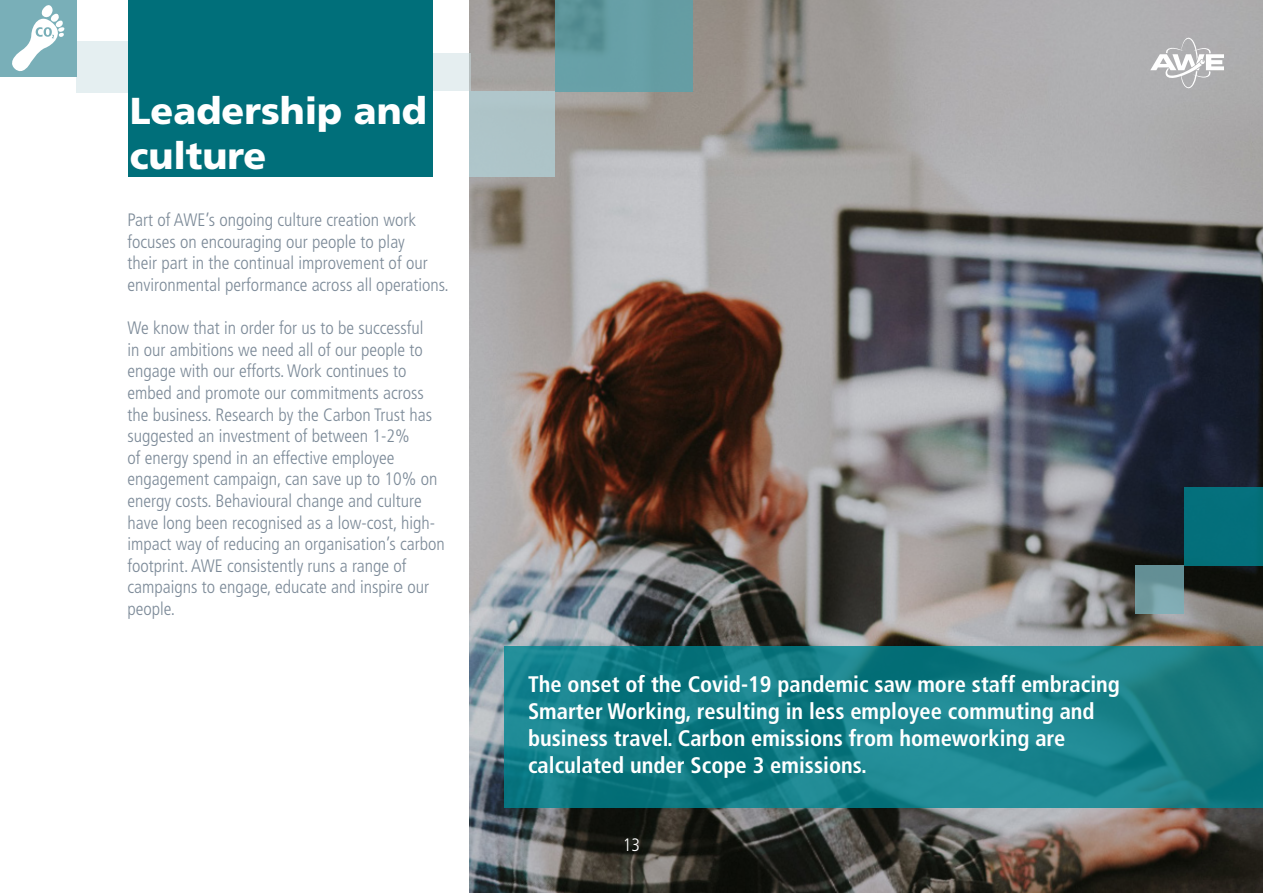
<style>
.page{position:relative;width:1263px;height:893px;background:#fff}
.page>*{position:absolute;margin:0;border:0;box-sizing:border-box;transform-origin:0 0}
.t1{font:900 37.5px/45px "Frutiger LT Pro";color:#fff}
.t2{font:700 condensed 22.5px/27px "Frutiger LT Pro";color:#fff}
.t3{font:300 condensed 18px/21.6px "Frutiger LT Pro";color:#7c8a98}
.t4{font:300 condensed 18px "Frutiger LT Pro";color:#fff}
</style>
<div class="page">
<img style="left:469px;top:0;width:794px;height:893px">
<svg style="left:1150px;top:37px;width:74px;height:51px"></svg>
<div style="left:76px;top:42px;width:52px;height:51px;background:#e5eff1"></div>
<div style="left:433px;top:54px;width:37px;height:37px;background:#e5eef0"></div>
<div style="left:128px;top:0;width:304px;height:176px;background:#006f7a"></div>
<div style="left:0;top:0;width:76px;height:76px;background:#79afb8"></div>
<svg style="left:12px;top:5px;width:53px;height:67px"></svg>
<svg style="left:504px;top:646px;width:759px;height:162px;background:#157e87"></svg>
<svg style="left:555px;top:0;width:137px;height:91px;background:#639ba2"></svg>
<div style="left:1184px;top:487px;width:79px;height:78px;background:#046f7b"></div>
<div style="left:469px;top:91px;width:86px;height:85px;background:#aec4c8"></div>
<svg style="left:1135px;top:565px;width:49px;height:49px;background:#709ba1"></svg>
<h1 class="t1" style="left:130px;top:89px;width:299px">Leadership and culture</h1>
<p class="t3" style="left:128px;top:209px;width:323px">Part of AWE’s ongoing culture creation work focuses on encouraging our people to play<br>their part in the continual improvement of our environmental performance across all operations.</p>
<p class="t3" style="left:128px;top:317px;width:319px">We know that in order for us to be successful<br>in our ambitions we need all of our people to engage with our efforts. Work continues to embed and promote our commitments across the business. Research by the Carbon Trust has suggested an investment of between 1-2%<br>of energy spend in an effective employee engagement campaign, can save up to 10% on energy costs. Behavioural change and culture have long been recognised as a low-cost, high&shy;impact way of reducing an organisation’s carbon footprint. AWE consistently runs a range of campaigns to engage, educate and inspire our people.</p>
<p class="t2" style="left:528px;top:671px;width:593px">The onset of the Covid-19 pandemic saw more staff embracing Smarter Working, resulting in less employee commuting and business travel. Carbon emissions from homeworking are calculated under Scope 3 emissions.</p>
<p class="t4" style="left:623px;top:835px;width:19px">13</p>
</div>
